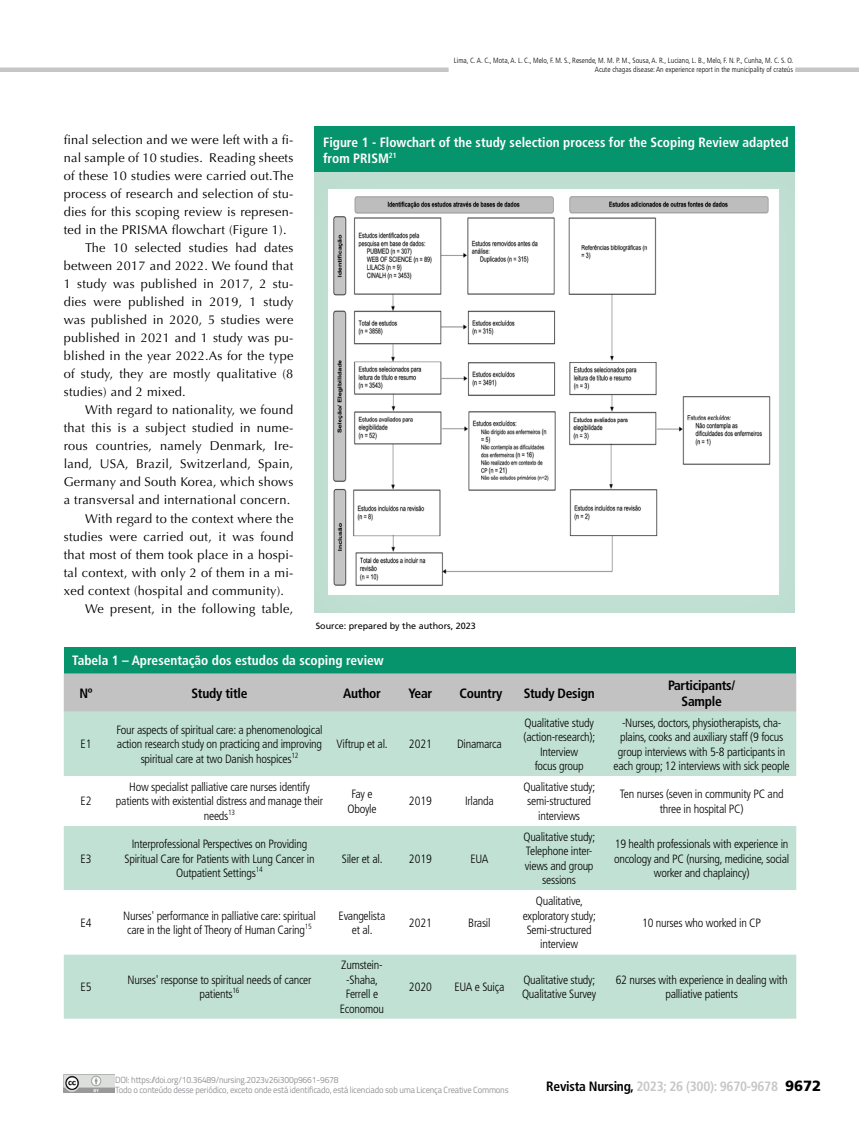
<style>
.page{position:relative;width:859px;height:1132px;background:#fff}
.page>*{position:absolute;margin:0;border:0;box-sizing:border-box;transform-origin:0 0}
.t1{font:700 condensed 13.5px/16.2px "Frutiger LT Std";color:#fff}
.t2{font:700 condensed 13.5px/16.2px "Frutiger LT Std";letter-spacing:-.02em;color:#000;text-align:center}
.t3{font:700 condensed 13.5px "Frutiger LT Std";letter-spacing:-.02em;color:#c6c6c6}
.t4{font:12.75px "Optima LT Std";letter-spacing:.02em;color:#000}
.t5{font:300 condensed 12px/14.4px "Frutiger LT Std";letter-spacing:-.02em;color:#000;text-align:center}
.t6{font:9px/9.4px "Titillium";letter-spacing:-.02em;color:#939398;scale:.95 1}
.t7{font:9px "Frutiger LT Std";color:#000}
.t8{font:300 condensed 7.5px/9px "Frutiger LT Std";color:#000;text-align:right}
.s1{color:#000}
.s2{font-weight:900;font-stretch:normal;font-size:14.85px;color:#000}
</style>
<div class="page">
<div style="left:0;top:67px;width:449px;height:5px;background:#c6c6c6"></div>
<div style="left:795px;top:67px;width:64px;height:5px;background:#c6c6c6"></div>
<img style="left:63px;top:1074px;width:51px;height:18px">
<div style="left:300px;top:160px;width:507px;height:453px;background:#000;opacity:.03"></div>
<div style="left:315px;top:126px;width:480px;height:46px;background:#06946c"></div>
<img style="left:329px;top:189px;width:449px;height:405px">
<div style="left:64px;top:647px;width:731px;height:26px;background:#06946c"></div>
<div style="left:64px;top:673px;width:732px;height:38px;background:#c2c2c2"></div>
<div style="left:64px;top:711px;width:732px;height:307px;background:#c2e1d5"></div>
<svg style="left:64px;top:775px;width:732px;height:179px"></svg>
<div style="left:388px;top:681px;width:65px;height:22px;background:#c2c2c2"></div>
<p class="t4" style="left:64px;top:132px;width:231px">final selection and we were left with a fi-</p>
<p class="t4" style="left:64px;top:150px;width:231px">nal sample of 10 studies. Reading sheets</p>
<p class="t4" style="left:64px;top:168px;width:231px">of these 10 studies were carried out.The</p>
<p class="t4" style="left:64px;top:186px;width:231px">process of research and selection of stu-</p>
<p class="t4" style="left:64px;top:204px;width:231px">dies for this scoping review is represen-</p>
<p class="t4" style="left:64px;top:222px;width:224px">ted in the PRISMA flowchart (Figure 1).</p>
<p class="t4" style="left:85px;top:240px;width:210px">The 10 selected studies had dates</p>
<p class="t4" style="left:64px;top:258px;width:231px">between 2017 and 2022. We found that</p>
<p class="t4" style="left:64px;top:276px;width:231px">1 study was published in 2017, 2 stu-</p>
<p class="t4" style="left:64px;top:294px;width:231px">dies were published in 2019, 1 study</p>
<p class="t4" style="left:64px;top:312px;width:231px">was published in 2020, 5 studies were</p>
<p class="t4" style="left:64px;top:330px;width:231px">published in 2021 and 1 study was pu-</p>
<p class="t4" style="left:64px;top:348px;width:231px">blished in the year 2022.As for the type</p>
<p class="t4" style="left:64px;top:366px;width:231px">of study, they are mostly qualitative (8</p>
<p class="t4" style="left:64px;top:384px;width:124px">studies) and 2 mixed.</p>
<p class="t4" style="left:85px;top:402px;width:210px">With regard to nationality, we found</p>
<p class="t4" style="left:64px;top:420px;width:231px">that this is a subject studied in nume-</p>
<p class="t4" style="left:64px;top:438px;width:231px">rous countries, namely Denmark, Ire-</p>
<p class="t4" style="left:64px;top:456px;width:231px">land, USA, Brazil, Switzerland, Spain,</p>
<p class="t4" style="left:64px;top:474px;width:231px">Germany and South Korea, which shows</p>
<p class="t4" style="left:64px;top:492px;width:228px">a transversal and international concern.</p>
<p class="t4" style="left:85px;top:510px;width:210px">With regard to the context where the</p>
<p class="t4" style="left:64px;top:528px;width:231px">studies were carried out, it was found</p>
<p class="t4" style="left:64px;top:546px;width:231px">that most of them took place in a hospi-</p>
<p class="t4" style="left:64px;top:564px;width:231px">tal context, with only 2 of them in a mi-</p>
<p class="t4" style="left:64px;top:582px;width:222px">xed context (hospital and community).</p>
<p class="t4" style="left:85px;top:600px;width:210px">We present, in the following table,</p>
<p class="t8" style="left:454px;top:56px;width:341px">Lima, C. A. C., Mota, A. L. C., Melo, F. M. S., Resende, M. M. P. M., Sousa, A. R., Luciano, L. B., Melo, F. N. P., Cunha, M. C. S. O.<br>Acute chagas disease: An experience report in the municipality of crateús</p>
<p class="t1" style="left:323px;top:134px;width:467px">Figure 1 - Flowchart of the study selection process for the Scoping Review adapted from PRISM<sup>21</sup></p>
<p class="t7" style="left:316px;top:620px;width:162px">Source: prepared by the authors, 2023</p>
<p class="t1" style="left:72px;top:652px;width:313px">Tabela 1 – Apresentação dos estudos da scoping review</p>
<p class="t2" style="left:79px;top:684px;width:15px">Nº</p>
<p class="t2" style="left:191px;top:684px;width:58px">Study title</p>
<p class="t2" style="left:343px;top:684px;width:39px">Author</p>
<p class="t2" style="left:409px;top:684px;width:25px">Year</p>
<p class="t2" style="left:460px;top:684px;width:44px">Country</p>
<p class="t2" style="left:524px;top:684px;width:73px">Study Design</p>
<p class="t2" style="left:668px;top:676px;width:69px">Participants/<br>Sample</p>
<p class="t5" style="left:81px;top:737px;width:13px">E1</p>
<p class="t5" style="left:524px;top:715px;width:73px">Qualitative study (action-research);<br>Interview<br>focus group</p>
<p class="t5" style="left:614px;top:715px;width:178px">-Nurses, doctors, physiotherapists, cha&shy;plains, cooks and auxiliary staff (9 focus group interviews with 5-8 participants in each group; 12 interviews with sick people</p>
<p class="t5" style="left:116px;top:722px;width:208px">Four aspects of spiritual care: a phenomenological action research study on practicing and improving spiritual care at two Danish hospices<sup>12</sup></p>
<p class="t5" style="left:337px;top:737px;width:53px">Viftrup et al.</p>
<p class="t5" style="left:409px;top:737px;width:25px">2021</p>
<p class="t5" style="left:457px;top:737px;width:46px">Dinamarca</p>
<p class="t5" style="left:81px;top:794px;width:13px">E2</p>
<p class="t5" style="left:81px;top:851px;width:13px">E3</p>
<p class="t5" style="left:116px;top:779px;width:209px">How specialist palliative care nurses identify patients with existential distress and manage their needs<sup>13</sup></p>
<p class="t5" style="left:347px;top:786px;width:31px">Fay e<br>Oboyle</p>
<p class="t5" style="left:409px;top:794px;width:25px">2019</p>
<p class="t5" style="left:465px;top:794px;width:30px">Irlanda</p>
<p class="t5" style="left:124px;top:836px;width:192px">Interprofessional Perspectives on Providing<br>Spiritual Care for Patients with Lung Cancer in<br>Outpatient Settings<sup>14</sup></p>
<p class="t5" style="left:342px;top:851px;width:42px">Siler et al.</p>
<p class="t5" style="left:409px;top:851px;width:25px">2019</p>
<p class="t5" style="left:470px;top:851px;width:19px">EUA</p>
<p class="t5" style="left:81px;top:915px;width:13px">E4</p>
<p class="t5" style="left:123px;top:908px;width:194px">Nurses' performance in palliative care: spiritual care in the light of Theory of Human Caring<sup>15</sup></p>
<p class="t5" style="left:339px;top:908px;width:48px">Evangelista et al.</p>
<p class="t5" style="left:409px;top:915px;width:25px">2021</p>
<p class="t5" style="left:468px;top:915px;width:24px">Brasil</p>
<p class="t5" style="left:523px;top:779px;width:73px">Qualitative study; semi-structured interviews</p>
<p class="t5" style="left:620px;top:786px;width:165px">Ten nurses (seven in community PC and three in hospital PC)</p>
<p class="t5" style="left:523px;top:829px;width:73px">Qualitative study;<br>Telephone inter&shy;views and group sessions</p>
<p class="t5" style="left:614px;top:836px;width:177px">19 health professionals with experience in oncology and PC (nursing, medicine, social worker and chaplaincy)</p>
<p class="t5" style="left:523px;top:893px;width:75px">Qualitative, exploratory study;<br>Semi-structured interview</p>
<p class="t5" style="left:642px;top:915px;width:120px">10 nurses who worked in CP</p>
<p class="t5" style="left:81px;top:979px;width:13px">E5</p>
<p class="t5" style="left:128px;top:972px;width:185px">Nurses' response to spiritual needs of cancer patients<sup>16</sup></p>
<p class="t5" style="left:340px;top:957px;width:46px">Zumstein--Shaha,<br>Ferrell e<br>Economou</p>
<p class="t5" style="left:409px;top:979px;width:25px">2020</p>
<p class="t5" style="left:454px;top:979px;width:51px">EUA e Suiça</p>
<p class="t5" style="left:522px;top:972px;width:76px;text-align:left">Qualitative study;<br>Qualitative Survey</p>
<p class="t5" style="left:616px;top:972px;width:173px">62 nurses with experience in dealing with palliative patients</p>
<p class="t6" style="left:115px;top:1074px;width:416px">DOI: https://doi.org/10.36489/nursing.2023v26i300p9661-9678<br>Todo o conteúdo desse periódico, exceto onde está identificado, está licenciado sob uma Licença Creative Commons</p>
<p class="t3" style="left:546px;top:1077px;width:276px"><span class="s1">Revista Nursing,</span> 2023; 26 (300): 9670-9678 <span class="s2">9672</span></p>
</div>
